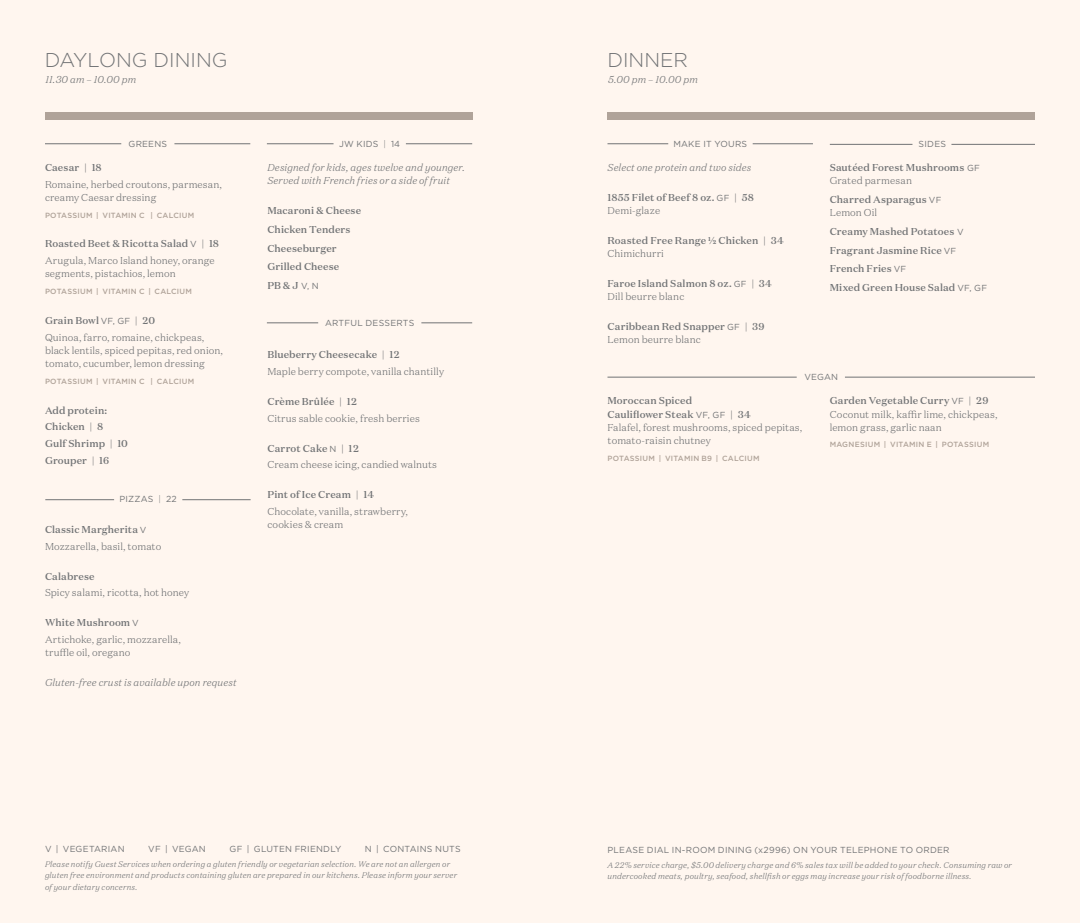
<style>
.page{position:relative;width:1080px;height:923px;background:#fff}
.page>*{position:absolute;margin:0;border:0;box-sizing:border-box;transform-origin:0 0}
.t1{font:300 20px "Gotham";color:#717375}
.t2{font:300 10px/13.1px "Domaine Text";letter-spacing:.005em;color:#717375}
.t3{font:500 10px/13.1px "Domaine Text";letter-spacing:.01em;color:#717375}
.t4{font:italic 300 10px/13.1px "Domaine Text";letter-spacing:.01em;color:#717375}
.t5{font:8.75px "Gotham";letter-spacing:.025em;color:#717375}
.t6{font:italic 300 8.12px/11.2px "Domaine Text";letter-spacing:.02em;color:#717375}
.t7{font:500 7.5px "Gotham";letter-spacing:.035em;color:#b0a399}
.s1{font-family:"Gotham";font-weight:400;font-size:8.75px}
.s2{font-weight:300}
.s3{font-weight:500}
</style>
<div class="page">
<div style="left:0;top:0;width:1080px;height:922px;background:#fff6ef"></div>
<div style="left:45px;top:112px;width:428px;height:8px;background:#b0a399"></div>
<hr style="left:45px;top:143px;width:76px;height:1px;background:#717375">
<hr style="left:174px;top:143px;width:76px;height:1px;background:#717375">
<hr style="left:267px;top:143px;width:67px;height:1px;background:#717375">
<hr style="left:406px;top:143px;width:66px;height:1px;background:#717375">
<hr style="left:267px;top:322px;width:51px;height:1px;background:#717375">
<hr style="left:421px;top:322px;width:51px;height:1px;background:#717375">
<hr style="left:45px;top:499px;width:69px;height:1px;background:#717375">
<hr style="left:182px;top:499px;width:69px;height:1px;background:#717375">
<div style="left:608px;top:112px;width:427px;height:8px;background:#b0a399"></div>
<hr style="left:753px;top:143px;width:60px;height:1px;background:#717375">
<hr style="left:607px;top:143px;width:61px;height:1px;background:#717375">
<hr style="left:830px;top:144px;width:82px;height:1px;background:#717375">
<hr style="left:951px;top:144px;width:84px;height:1px;background:#717375">
<hr style="left:608px;top:377px;width:189px;height:1px;background:#717375">
<hr style="left:845px;top:377px;width:190px;height:1px;background:#717375">
<p class="t1" style="left:45px;top:47px;width:184px">DAYLONG DINING</p>
<p class="t4" style="left:46px;top:73px;width:92px">11.30 am – 10.00 pm</p>
<p class="t5" style="left:128px;top:138px;width:40px">GREENS</p>
<p class="t3" style="left:45px;top:161px;width:58px">Caesar | 18</p>
<p class="t2" style="left:45px;top:177px;width:179px">Romaine, herbed croutons, parmesan, creamy Caesar dressing</p>
<p class="t7" style="left:45px;top:210px;width:151px">POTASSIUM | VITAMIN C | CALCIUM</p>
<p class="t3" style="left:45px;top:237px;width:176px">Roasted Beet &amp; Ricotta Salad <span class="s1">V</span> | 18</p>
<p class="t2" style="left:45px;top:254px;width:171px">Arugula, Marco Island honey, orange segments, pistachios, lemon</p>
<p class="t7" style="left:45px;top:286px;width:149px">POTASSIUM | VITAMIN C | CALCIUM</p>
<p class="t3" style="left:45px;top:314px;width:112px">Grain Bowl <span class="s1">VF, GF</span> | 20</p>
<p class="t2" style="left:45px;top:330px;width:179px">Quinoa, farro, romaine, chickpeas, black lentils, spiced pepitas, red onion, tomato, cucumber, lemon dressing</p>
<p class="t7" style="left:45px;top:376px;width:151px">POTASSIUM | VITAMIN C | CALCIUM</p>
<p class="t3" style="left:45px;top:403px;width:64px">Add protein:</p>
<p class="t3" style="left:45px;top:420px;width:60px">Chicken | 8</p>
<p class="t3" style="left:45px;top:437px;width:85px">Gulf Shrimp | 10</p>
<p class="t3" style="left:45px;top:453px;width:66px">Grouper | 16</p>
<p class="t5" style="left:119px;top:493px;width:59px">PIZZAS <span class="s2">|</span> 22</p>
<p class="t3" style="left:45px;top:523px;width:103px">Classic Margherita <span class="s1">V</span></p>
<p class="t2" style="left:45px;top:539px;width:118px">Mozzarella, basil, tomato</p>
<p class="t3" style="left:45px;top:569px;width:51px">Calabrese</p>
<p class="t2" style="left:45px;top:586px;width:146px">Spicy salami, ricotta, hot honey</p>
<p class="t3" style="left:45px;top:616px;width:95px">White Mushroom <span class="s1">V</span></p>
<p class="t2" style="left:45px;top:632px;width:138px">Artichoke, garlic, mozzarella, truffle oil, oregano</p>
<p class="t4" style="left:45px;top:675px;width:193px">Gluten-free crust is available upon request</p>
<p class="t5" style="left:339px;top:139px;width:62px">JW KIDS <span class="s2">|</span> 14</p>
<p class="t4" style="left:267px;top:161px;width:199px">Designed for kids, ages twelve and younger.<br>Served with French fries or a side of fruit</p>
<p class="t3" style="left:267px;top:204px;width:95px">Macaroni &amp; Cheese</p>
<p class="t3" style="left:267px;top:222px;width:85px">Chicken Tenders</p>
<p class="t3" style="left:267px;top:241px;width:71px">Cheeseburger</p>
<p class="t3" style="left:267px;top:260px;width:73px">Grilled Cheese</p>
<p class="t3" style="left:267px;top:279px;width:53px">PB &amp; J <span class="s1">V, N</span></p>
<p class="t5" style="left:325px;top:317px;width:91px">ARTFUL DESSERTS</p>
<p class="t3" style="left:267px;top:348px;width:134px">Blueberry Cheesecake | 12</p>
<p class="t2" style="left:267px;top:365px;width:178px">Maple berry compote, vanilla chantilly</p>
<p class="t3" style="left:267px;top:394px;width:91px">Crème Brûlée | 12</p>
<p class="t2" style="left:267px;top:411px;width:154px">Citrus sable cookie, fresh berries</p>
<p class="t3" style="left:267px;top:441px;width:93px">Carrot Cake <span class="s1">N</span> | 12</p>
<p class="t2" style="left:267px;top:458px;width:171px">Cream cheese icing, candied walnuts</p>
<p class="t3" style="left:267px;top:488px;width:108px">Pint of Ice Cream | 14</p>
<p class="t2" style="left:267px;top:504px;width:142px">Chocolate, vanilla, strawberry, cookies &amp; cream</p>
<p class="t5" style="left:45px;top:843px;width:81px">V | VEGETARIAN</p>
<p class="t5" style="left:148px;top:843px;width:59px">VF | VEGAN</p>
<p class="t5" style="left:230px;top:843px;width:113px">GF | GLUTEN FRIENDLY</p>
<p class="t5" style="left:365px;top:843px;width:97px">N | CONTAINS NUTS</p>
<p class="t6" style="left:45px;top:858px;width:414px">Please notify Guest Services when ordering a gluten friendly or vegetarian selection. We are not an allergen or gluten free environment and products containing gluten are prepared in our kitchens. Please inform your server of your dietary concerns.</p>
<p class="t1" style="left:607px;top:47px;width:82px">DINNER</p>
<p class="t4" style="left:608px;top:73px;width:91px">5.00 pm – 10.00 pm</p>
<p class="t5" style="left:673px;top:138px;width:75px">MAKE IT YOURS</p>
<p class="t5" style="left:919px;top:138px;width:29px">SIDES</p>
<p class="t4" style="left:608px;top:161px;width:145px">Select one protein and two sides</p>
<p class="t3" style="left:608px;top:191px;width:148px">1855 Filet of Beef 8 oz. <span class="s1">GF</span> | 58<br><span class="s2">Demi-glaze</span></p>
<p class="t3" style="left:608px;top:234px;width:178px">Roasted Free Range ½ Chicken | 34<br><span class="s2">Chimichurri</span></p>
<p class="t3" style="left:608px;top:277px;width:166px">Faroe Island Salmon 8 oz. <span class="s1">GF</span> | 34<br><span class="s2">Dill beurre blanc</span></p>
<p class="t3" style="left:608px;top:319px;width:159px">Caribbean Red Snapper <span class="s1">GF</span> | 39<br><span class="s2">Lemon beurre blanc</span></p>
<p class="t3" style="left:830px;top:161px;width:152px">Sautéed Forest Mushrooms <span class="s1">GF<br></span><span class="s2">Grated parmesan</span></p>
<p class="t3" style="left:830px;top:193px;width:113px">Charred Asparagus <span class="s1">VF<br></span><span class="s2">Lemon Oil</span></p>
<p class="t3" style="left:830px;top:224px;width:136px">Creamy Mashed Potatoes <span class="s1">V</span></p>
<p class="t3" style="left:830px;top:243px;width:128px">Fragrant Jasmine Rice <span class="s1">VF</span></p>
<p class="t3" style="left:830px;top:262px;width:78px">French Fries <span class="s1">VF</span></p>
<p class="t3" style="left:830px;top:281px;width:159px">Mixed Green House Salad <span class="s1">VF, GF</span></p>
<p class="t5" style="left:804px;top:371px;width:35px">VEGAN</p>
<p class="t2" style="left:608px;top:394px;width:196px"><span class="s3">Moroccan Spiced<br>Cauliflower Steak</span> <span class="s1">VF, GF</span> <span class="s3">| 34<br></span>Falafel, forest mushrooms, spiced pepitas, tomato-raisin chutney</p>
<p class="t7" style="left:608px;top:453px;width:154px">POTASSIUM | VITAMIN B9 | CALCIUM</p>
<p class="t2" style="left:830px;top:394px;width:169px"><span class="s3">Garden Vegetable Curry</span> <span class="s1">VF</span> <span class="s3">| 29<br></span>Coconut milk, kaffir lime, chickpeas, lemon grass, garlic naan</p>
<p class="t7" style="left:830px;top:440px;width:161px">MAGNESIUM | VITAMIN E | POTASSIUM</p>
<p class="t5" style="left:608px;top:844px;width:344px">PLEASE DIAL IN-ROOM DINING (x2996) ON YOUR TELEPHONE TO ORDER</p>
<p class="t6" style="left:608px;top:859px;width:406px">A 22% service charge, $5.00 delivery charge and 6% sales tax will be added to your check. Consuming raw or undercooked meats, poultry, seafood, shellfish or eggs may increase your risk of foodborne illness.</p>
</div>
